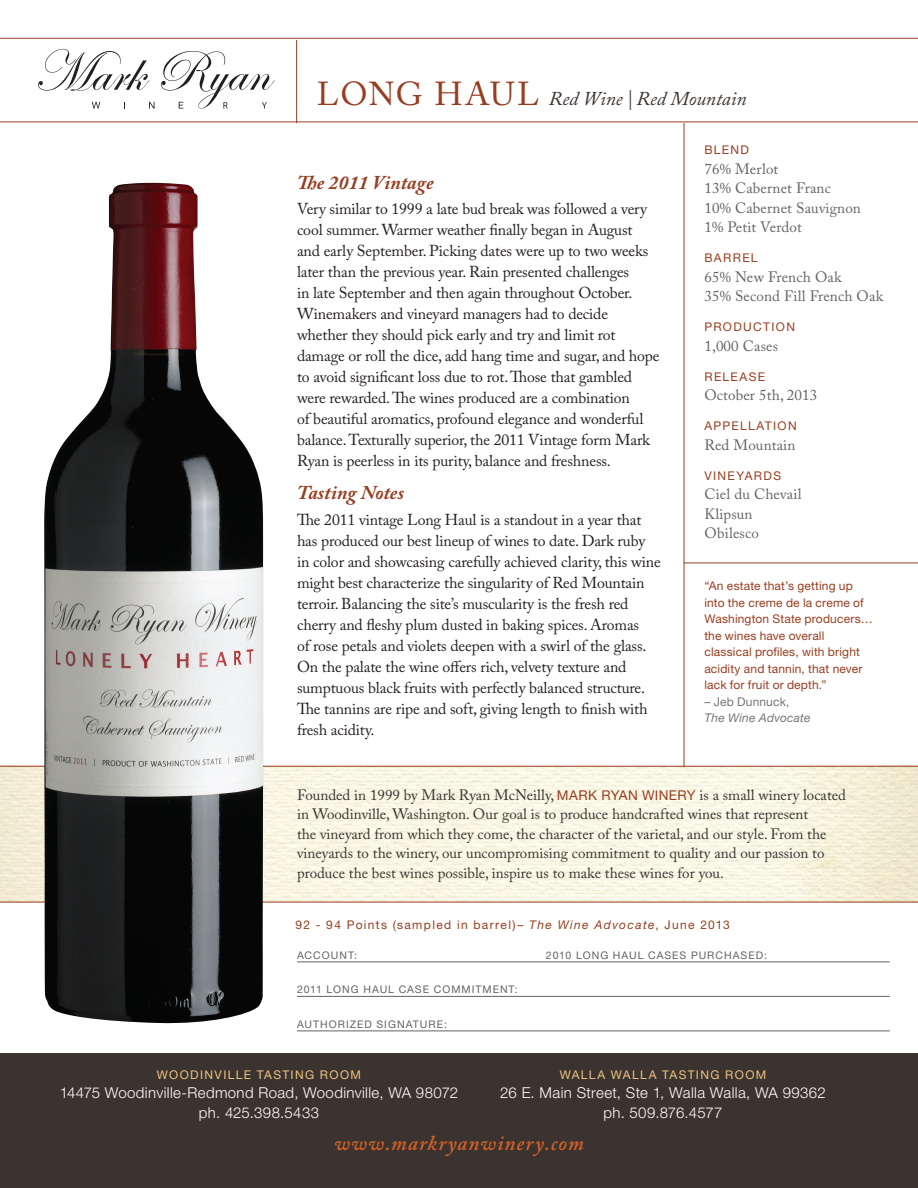
<style>
.page{position:relative;width:918px;height:1188px;background:#fff}
.page>*{position:absolute;margin:0;border:0;box-sizing:border-box;transform-origin:0 0}
.t1{font:italic 600 21px "Adobe Caslon Pro";letter-spacing:.05em;color:#d86228}
.t2{font:italic 19.5px "Adobe Caslon Pro";color:#3b332f}
.t3{font:italic 700 19.5px "Adobe Caslon Pro";letter-spacing:.01em;color:#973e20}
.t4{font:15.75px/21px "Adobe Caslon Pro";letter-spacing:-.01em;color:#231f20}
.t5{font:15px/19.5px "Adobe Caslon Pro";color:#3b332f}
.t6{font:15px/19.5px "Adobe Caslon Pro";letter-spacing:.01em;color:#636366}
.t7{font:300 15px "Helvetica Neue LT Std";letter-spacing:.025em;color:#fff}
.t8{font:12px/16.5px "Helvetica Neue LT Std";letter-spacing:.015em;color:#973e20}
.t9{font:12px "Helvetica Neue LT Std";letter-spacing:.11em;color:#973e20}
.t10{font:12px "Helvetica Neue LT Std";letter-spacing:.11em;color:#eec381}
.t11{font:italic 12px/16.5px "Helvetica Neue LT Std";letter-spacing:.015em;color:#757679}
.t12{font:12px "Helvetica Neue LT Std";letter-spacing:.115em;color:#973e20}
.t13{font:10.5px "Helvetica Neue LT Std";letter-spacing:.095em;color:#636366}
.s1{font-style:normal;font-size:33px;color:#973e20}
.s2{font-style:normal}
.s3{font-family:"Helvetica Neue LT Std";font-size:13.5px;color:#973e20}
.s4{font-style:italic}
</style>
<div class="page">
<img style="left:0;top:767px;width:918px;height:135px">
<hr style="left:0;top:766px;width:918px;height:1px;background:#973e20">
<hr style="left:0;top:902px;width:918px;height:1px;background:#973e20">
<hr style="left:0;top:122px;width:918px;height:1px;background:#973e20">
<hr style="left:0;top:38px;width:918px;height:1px;background:#973e20">
<hr style="left:684px;top:563px;width:234px;height:1px;background:#973e20">
<hr style="left:684px;top:123px;width:1px;height:644px;background:#973e20">
<hr style="left:296px;top:40px;width:1px;height:83px;background:#973e20">
<img style="left:44px;top:183px;width:219px;height:841px">
<div style="left:0;top:1053px;width:918px;height:135px;background:#3b332f"></div>
<svg style="left:38px;top:49px;width:111px;height:42px"></svg>
<svg style="left:92px;top:102px;width:8px;height:7px"></svg>
<svg style="left:149px;top:102px;width:5px;height:7px"></svg>
<svg style="left:161px;top:51px;width:114px;height:58px"></svg>
<hr style="left:297px;top:962px;width:593px;height:1px;background:#636366">
<hr style="left:297px;top:996px;width:593px;height:1px;background:#636366">
<hr style="left:297px;top:1031px;width:593px;height:1px;background:#636366">
<p class="t2" style="left:317px;top:87px;width:431px"><span class="s1">LONG HAUL</span> Red Wine | Red Mountain</p>
<p class="t3" style="left:297px;top:171px;width:138px">The 2011 Vintage</p>
<p class="t4" style="left:297px;top:198px;width:364px">Very similar to 1999 a late bud break was followed a very cool summer. Warmer weather finally began in August<br>and early September. Picking dates were up to two weeks later than the previous year. Rain presented challenges<br>in late September and then again throughout October.<br>Winemakers and vineyard managers had to decide whether they should pick early and try and limit rot damage or roll the dice, add hang time and sugar, and hope to avoid significant loss due to rot. Those that gambled were rewarded. The wines produced are a combination<br>of beautiful aromatics, profound elegance and wonderful balance. Texturally superior, the 2011 Vintage form Mark Ryan is peerless in its purity, balance and freshness.</p>
<p class="t3" style="left:297px;top:481px;width:109px">Tasting Notes</p>
<p class="t4" style="left:297px;top:509px;width:365px">The 2011 vintage Long Haul is a standout in a year that has produced our best lineup of wines to date. Dark ruby in color and showcasing carefully achieved clarity, this wine might best characterize the singularity of Red Mountain terroir. Balancing the site’s muscularity is the fresh red cherry and fleshy plum dusted in baking spices. Aromas<br>of rose petals and violets deepen with a swirl of the glass.<br>On the palate the wine offers rich, velvety texture and sumptuous black fruits with perfectly balanced structure.<br>The tannins are ripe and soft, giving length to finish with fresh acidity.</p>
<p class="t8" style="left:704px;top:141px;width:46px">BLEND</p>
<p class="t6" style="left:704px;top:159px;width:158px">76% Merlot<br>13% Cabernet Franc<br>10% Cabernet Sauvignon<br>1% Petit Verdot</p>
<p class="t8" style="left:704px;top:249px;width:55px">BARREL</p>
<p class="t6" style="left:704px;top:267px;width:180px">65% New French Oak<br>35% Second Fill French Oak</p>
<p class="t9" style="left:704px;top:320px;width:92px">PRODUCTION</p>
<p class="t6" style="left:704px;top:336px;width:75px">1,000 Cases</p>
<p class="t12" style="left:704px;top:369px;width:62px">RELEASE</p>
<p class="t6" style="left:704px;top:385px;width:114px">October 5th, 2013</p>
<p class="t9" style="left:704px;top:419px;width:94px">APPELLATION</p>
<p class="t6" style="left:704px;top:435px;width:93px">Red Mountain</p>
<p class="t12" style="left:704px;top:468px;width:78px">VINEYARDS</p>
<p class="t6" style="left:704px;top:484px;width:99px">Ciel du Chevail<br>Klipsun<br>Obilesco</p>
<p class="t8" style="left:704px;top:578px;width:170px">“An estate that’s getting up into the creme de la creme of<br>Washington State producers… the wines have overall classical profiles, with bright acidity and tannin, that never lack for fruit or depth.”</p>
<p class="t11" style="left:704px;top:693px;width:108px"><span class="s2">– Jeb Dunnuck,<br></span>The Wine Advocate</p>
<p class="t5" style="left:297px;top:785px;width:551px">Founded in 1999 by Mark Ryan McNeilly, <span class="s3">MARK RYAN WINERY</span> is a small winery located in Woodinville, Washington. Our goal is to produce handcrafted wines that represent<br>the vineyard from which they come, the character of the varietal, and our style. From the vineyards to the winery, our uncompromising commitment to quality and our passion to produce the best wines possible, inspire us to make these wines for you.</p>
<p class="t9" style="left:295px;top:918px;width:436px">92 - 94 Points (sampled in barrel)– <span class="s4">The Wine Advocate</span>, June 2013</p>
<p class="t13" style="left:297px;top:949px;width:62px">ACCOUNT:</p>
<p class="t13" style="left:546px;top:949px;width:222px">2010 LONG HAUL CASES PURCHASED:</p>
<p class="t13" style="left:297px;top:983px;width:222px">2011 LONG HAUL CASE COMMITMENT:</p>
<p class="t13" style="left:297px;top:1018px;width:151px">AUTHORIZED SIGNATURE:</p>
<p class="t10" style="left:157px;top:1067px;width:205px">WOODINVILLE TASTING ROOM</p>
<p class="t7" style="left:60px;top:1084px;width:400px">14475 Woodinville-Redmond Road, Woodinville, WA 98072</p>
<p class="t7" style="left:199px;top:1103px;width:122px">ph. 425.398.5433</p>
<p class="t10" style="left:560px;top:1067px;width:208px">WALLA WALLA TASTING ROOM</p>
<p class="t7" style="left:500px;top:1084px;width:327px">26 E. Main Street, Ste 1, Walla Walla, WA 99362</p>
<p class="t7" style="left:604px;top:1103px;width:120px">ph. 509.876.4577</p>
<p class="t1" style="left:334px;top:1131px;width:251px">www.markryanwinery.com</p>
</div>
